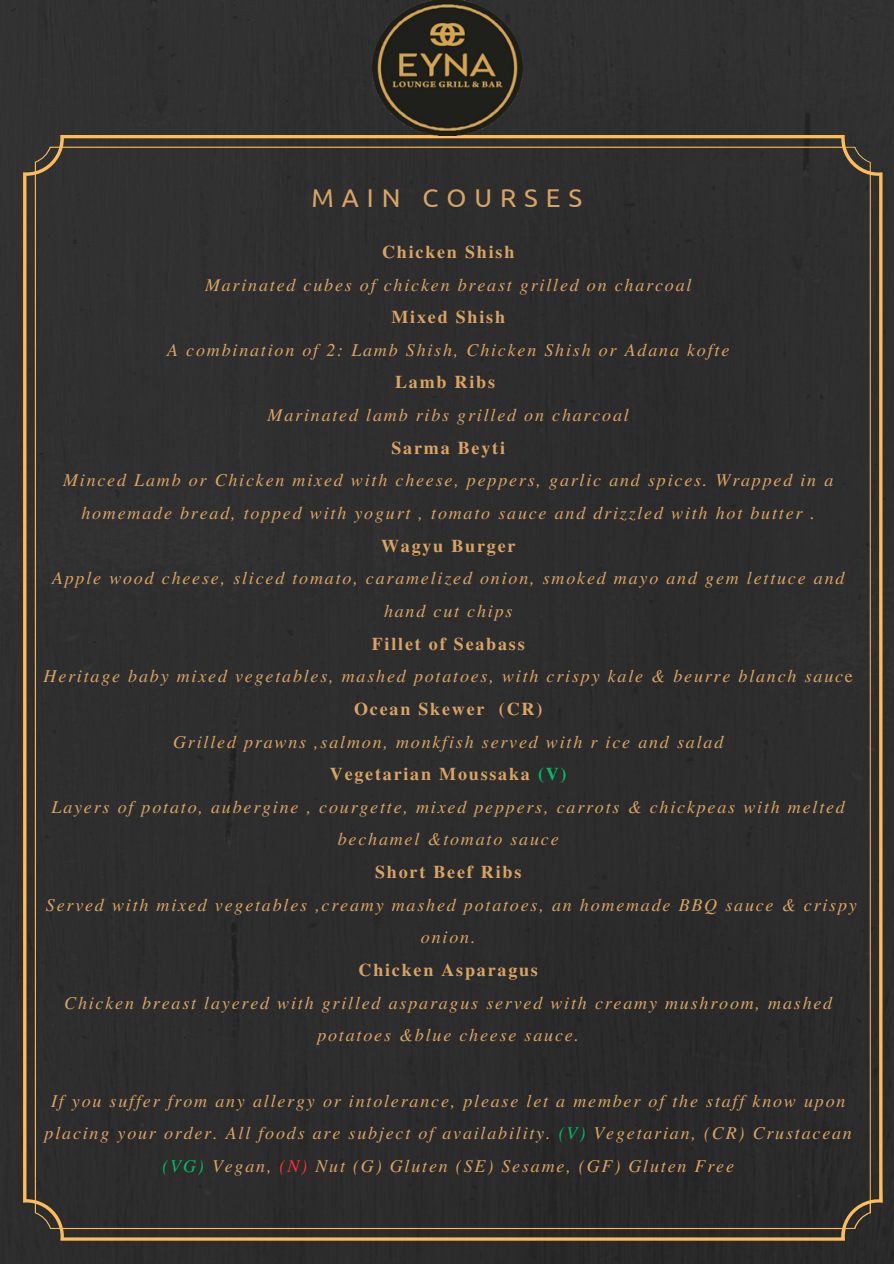
<style>
.page{position:relative;width:894px;height:1264px;background:#fff}
.page>*{position:absolute;margin:0;border:0;box-sizing:border-box;transform-origin:0 0}
.t1{font:25.8px "Ubuntu";letter-spacing:.31em;color:#d9a463}
.t2{font:italic 18px/32.7px "Te X Gyre Termes";letter-spacing:.1em;color:#d9a463;text-align:center}
.t3{font:700 18px "Te X Gyre Termes";letter-spacing:.1em;color:#d9a463}
.s1{font-style:normal}
.s2{color:#00bf63}
.s3{color:#ff3131}
</style>
<div class="page">
<div style="left:0;top:0;width:893px;height:1263px;background:#303030"></div>
<div style="left:23px;top:135px;width:858px;height:1105px;background:#2e2e2e"></div>
<img style="left:372px;top:0;width:151px;height:135px">
<p class="t1" style="left:311px;top:183px;width:272px">MAIN COURSES</p>
<p class="t3" style="left:382px;top:238px;width:134px">Chicken Shish</p>
<p class="t2" style="left:205px;top:267px;width:488px">Marinated cubes of chicken breast grilled on charcoal</p>
<p class="t3" style="left:391px;top:303px;width:115px">Mixed Shish</p>
<p class="t2" style="left:167px;top:332px;width:563px">A combination of 2: Lamb Shish, Chicken Shish or Adana kofte</p>
<p class="t3" style="left:395px;top:368px;width:101px">Lamb Ribs</p>
<p class="t2" style="left:267px;top:397px;width:362px">Marinated lamb ribs grilled on charcoal</p>
<p class="t3" style="left:391px;top:433px;width:115px">Sarma Beyti</p>
<p class="t2" style="left:63px;top:463px;width:771px">Minced Lamb or Chicken mixed with cheese, peppers, garlic and spices. Wrapped in a homemade bread, topped with yogurt , tomato sauce and drizzled with hot butter .</p>
<p class="t3" style="left:381px;top:531px;width:136px">Wagyu Burger</p>
<p class="t2" style="left:52px;top:560px;width:793px">Apple wood cheese, sliced tomato, caramelized onion, smoked mayo and gem lettuce and hand cut chips</p>
<p class="t3" style="left:371px;top:629px;width:154px">Fillet of Seabass</p>
<p class="t2" style="left:44px;top:658px;width:810px">Heritage baby mixed vegetables, mashed potatoes, with crispy kale &amp; beurre blanch sauc<span class="s1">e</span></p>
<p class="t3" style="left:354px;top:694px;width:190px">Ocean Skewer (CR)</p>
<p class="t2" style="left:173px;top:724px;width:551px">Grilled prawns ,salmon, monkfish served with r ice and salad</p>
<p class="t3" style="left:330px;top:760px;width:238px">Vegetarian Moussaka <span class="s2">(V)</span></p>
<p class="t2" style="left:52px;top:789px;width:794px">Layers of potato, aubergine , courgette, mixed peppers, carrots &amp; chickpeas with melted bechamel &amp;tomato sauce</p>
<p class="t3" style="left:375px;top:858px;width:148px">Short Beef Ribs</p>
<p class="t2" style="left:46px;top:887px;width:812px">Served with mixed vegetables ,creamy mashed potatoes, an homemade BBQ sauce &amp; crispy onion.</p>
<p class="t3" style="left:358px;top:955px;width:181px">Chicken Asparagus</p>
<p class="t2" style="left:64px;top:985px;width:769px">Chicken breast layered with grilled asparagus served with creamy mushroom, mashed potatoes &amp;blue cheese sauce.</p>
<p class="t2" style="left:45px;top:1082px;width:808px">If you suffer from any allergy or intolerance, please let a member of the staff know upon placing your order. All foods are subject of availability. <span class="s2">(V)</span> Vegetarian, (CR) Crustacean <span class="s2">(VG)</span> Vegan, <span class="s3">(N)</span> Nut (G) Gluten (SE) Sesame, (GF) Gluten Free</p>
</div>
